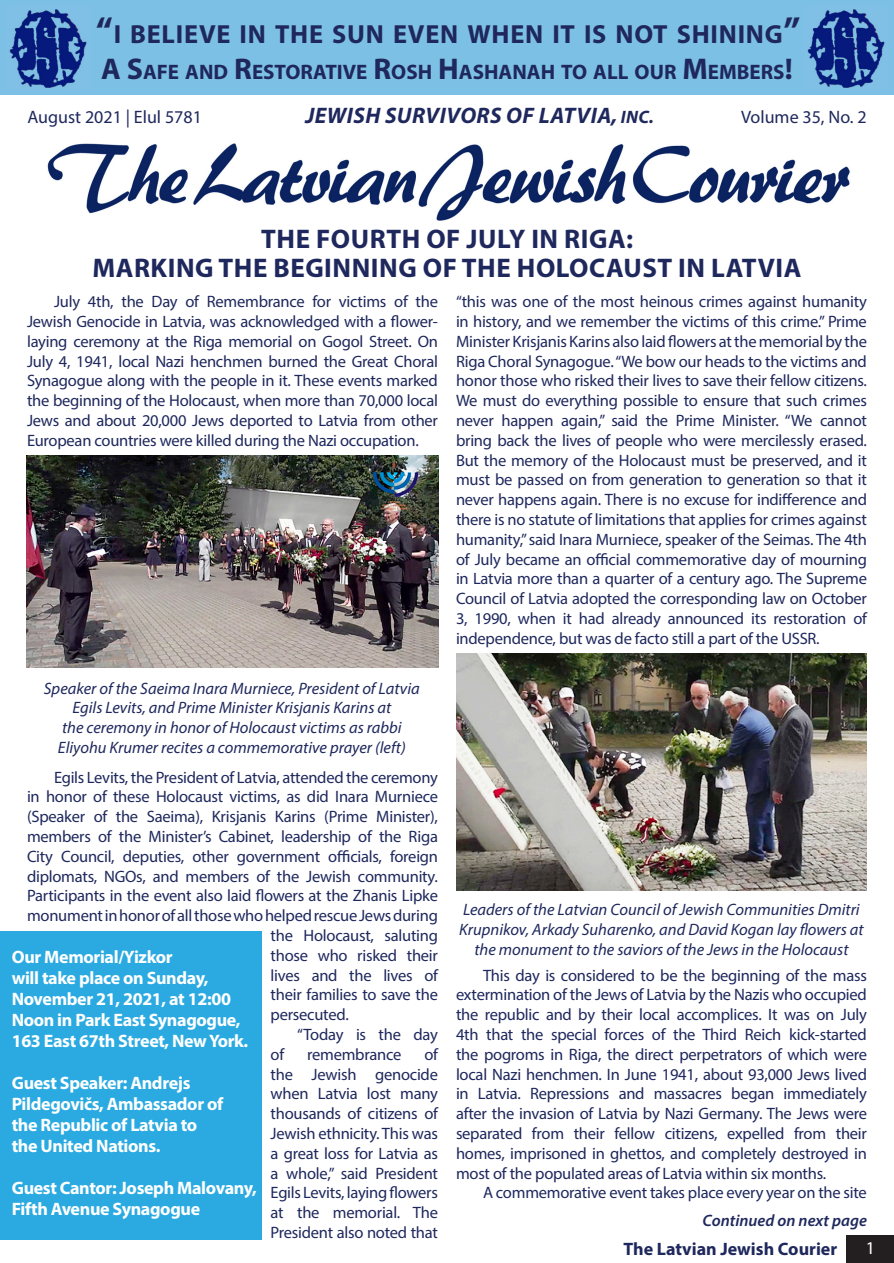
<style>
.page{position:relative;width:894px;height:1263px;background:#fff}
.page>*{position:absolute;margin:0;border:0;box-sizing:border-box;transform-origin:0 0}
.t1{font:700 27px "Myriad Pro";letter-spacing:.02em;color:#1f285d}
.title_thing{font:700 26.25px "Myriad Pro";letter-spacing:.03em;color:#1f285d}
.t2{font:italic 700 22.5px "Myriad Pro";letter-spacing:.02em;color:#1f285d}
.title_thing-2{font:700 21px "Myriad Pro";color:#1f285d}
.t3{font:700 18px "Myriad Pro";letter-spacing:-.02em;color:#fff}
.t4{font:18px "Myriad Pro";color:#1f285d}
.t5{font:700 18px "Myriad Pro";color:#1f285d}
.t6{font:18px "Myriad Pro";color:#fff}
.body{font:16.5px/19.8px "Myriad Pro";letter-spacing:-.015em;color:#1f285d;text-align:justify}
.t7{font:italic 16.5px/19.8px "Myriad Pro";color:#1f285d}
.t8{font:italic 600 16.5px "Myriad Pro";color:#1f285d}
.s1{font-size:37.5px}
.s2{font-size:30px}
.s3{font-size:18px}
</style>
<div class="page">
<div style="left:845px;top:1236px;width:48px;height:27px;background:#231f20"></div>
<img style="left:47px;top:143px;width:803px;height:78px">
<div style="left:0;top:0;width:893px;height:95px;background:#7dc0e6"></div>
<img style="left:9px;top:9px;width:78px;height:79px">
<img style="left:807px;top:9px;width:78px;height:79px">
<img style="left:26px;top:455px;width:412px;height:212px">
<img style="left:456px;top:653px;width:410px;height:237px">
<div style="left:0;top:931px;width:261px;height:308px;background:#2baae1"></div>
<p class="title_thing" style="left:96px;top:17px;width:705px"><span class="s1">“</span>I BELIEVE IN THE SUN EVEN WHEN IT IS NOT SHINING<span class="s1">”</span></p>
<p class="title_thing-2" style="left:101px;top:58px;width:692px"><span class="s2">A S</span>AFE AND <span class="s2">R</span>ESTORATIVE <span class="s2">R</span>OSH <span class="s2">H</span>ASHANAH TO ALL OUR <span class="s2">M</span>EMBERS<span class="s2">!</span></p>
<p class="t4" style="left:27px;top:105px;width:176px">August 2021 | Elul 5781</p>
<p class="t2" style="left:305px;top:100px;width:350px">JEWISH SURVIVORS OF LATVIA, <span class="s3">INC.</span></p>
<p class="t4" style="left:740px;top:105px;width:127px">Volume 35, No. 2</p>
<p class="t1" style="left:261px;top:221px;width:373px">THE FOURTH OF JULY IN RIGA:</p>
<p class="t1" style="left:92px;top:250px;width:710px">MARKING THE BEGINNING OF THE HOLOCAUST IN LATVIA</p>
<p class="body" style="left:27px;top:291px;width:412px;text-indent:27px">July 4th, the Day of Remembrance for victims of the Jewish Genocide in Latvia, was acknowledged with a flower&shy;laying ceremony at the Riga memorial on Gogol Street. On July 4, 1941, local Nazi henchmen burned the Great Choral Synagogue along with the people in it. These events marked the beginning of the Holocaust, when more than 70,000 local Jews and about 20,000 Jews deported to Latvia from other European countries were killed during the Nazi occupation.</p>
<p class="t7" style="left:44px;top:678px;width:377px">Speaker of the Saeima Inara Murniece, President of Latvia</p>
<p class="t7" style="left:72px;top:697px;width:320px">Egils Levits, and Prime Minister Krisjanis Karins at</p>
<p class="t7" style="left:62px;top:717px;width:341px">the ceremony in honor of Holocaust victims as rabbi</p>
<p class="t7" style="left:58px;top:737px;width:349px">Eliyohu Krumer recites a commemorative prayer (left)</p>
<p class="body" style="left:54px;top:767px;width:385px">Egils Levits, the President of Latvia, attended the ceremony</p>
<p class="body" style="left:27px;top:786px;width:412px">in honor of these Holocaust victims, as did Inara Murniece</p>
<p class="body" style="left:27px;top:806px;width:412px">(Speaker of the Saeima), Krisjanis Karins (Prime Minister),</p>
<p class="body" style="left:27px;top:826px;width:412px">members of the Minister’s Cabinet, leadership of the Riga</p>
<p class="body" style="left:27px;top:846px;width:412px">City Council, deputies, other government officials, foreign</p>
<p class="body" style="left:27px;top:866px;width:412px">diplomats, NGOs, and members of the Jewish community.</p>
<p class="body" style="left:27px;top:885px;width:412px">Participants in the event also laid flowers at the Zhanis Lipke</p>
<p class="body" style="left:27px;top:905px;width:412px">monument in honor of all those who helped rescue Jews during</p>
<p class="body" style="left:270px;top:925px;width:169px">the Holocaust, saluting</p>
<p class="body" style="left:270px;top:945px;width:169px">those who risked their</p>
<p class="body" style="left:270px;top:965px;width:169px">lives and the lives of</p>
<p class="body" style="left:270px;top:984px;width:169px">their families to save the</p>
<p class="body" style="left:270px;top:1004px;width:80px">persecuted.</p>
<p class="body" style="left:297px;top:1024px;width:142px">“Today is the day</p>
<p class="body" style="left:270px;top:1044px;width:15px">of</p>
<p class="body" style="left:307px;top:1044px;width:96px">remembrance</p>
<p class="t3" style="left:12px;top:945px;width:162px">Our Memorial/Yizkor</p>
<p class="t3" style="left:12px;top:966px;width:198px">will take place on Sunday,</p>
<p class="t3" style="left:12px;top:987px;width:221px">November 21, 2021, at 12:00</p>
<p class="t3" style="left:12px;top:1008px;width:230px">Noon in Park East Synagogue,</p>
<p class="t3" style="left:12px;top:1029px;width:238px">163 East 67th Street, New York.</p>
<p class="t3" style="left:12px;top:1071px;width:180px">Guest Speaker: Andrejs</p>
<p class="t3" style="left:12px;top:1092px;width:213px">Pildegovičs, Ambassador of</p>
<p class="t3" style="left:12px;top:1113px;width:187px">the Republic of Latvia to</p>
<p class="t3" style="left:12px;top:1134px;width:150px">the United Nations.</p>
<p class="t3" style="left:12px;top:1176px;width:246px">Guest Cantor: Joseph Malovany,</p>
<p class="t3" style="left:12px;top:1197px;width:190px">Fifth Avenue Synagogue</p>
<p class="body" style="left:270px;top:1044px;width:169px;text-indent:154px">of the Jewish genocide when Latvia lost many thousands of citizens of Jewish ethnicity. This was a great loss for Latvia as a whole,” said President Egils Levits, laying flowers at the memorial. The President also noted that</p>
<p class="body" style="left:456px;top:291px;width:412px">“this was one of the most heinous crimes against humanity in history, and we remember the victims of this crime.” Prime Minister Krisjanis Karins also laid flowers at the memorial by the Riga Choral Synagogue. “We bow our heads to the victims and honor those who risked their lives to save their fellow citizens.<br>We must do everything possible to ensure that such crimes never happen again,” said the Prime Minister. “We cannot bring back the lives of people who were mercilessly erased.<br>But the memory of the Holocaust must be preserved, and it must be passed on from generation to generation so that it never happens again. There is no excuse for indifference and there is no statute of limitations that applies for crimes against humanity,” said Inara Murniece, speaker of the Seimas. The 4th of July became an official commemorative day of mourning in Latvia more than a quarter of a century ago. The Supreme Council of Latvia adopted the corresponding law on October 3, 1990, when it had already announced its restoration of independence, but was de facto still a part of the USSR.</p>
<p class="t7" style="left:459px;top:899px;width:406px">Leaders of the Latvian Council of Jewish Communities Dmitri<br>Krupnikov, Arkady Suharenko, and David Kogan lay flowers at</p>
<p class="t7" style="left:474px;top:939px;width:375px">the monument to the saviors of the Jews in the Holocaust</p>
<p class="body" style="left:456px;top:965px;width:412px;text-indent:27px">This day is considered to be the beginning of the mass extermination of the Jews of Latvia by the Nazis who occupied the republic and by their local accomplices. It was on July 4th that the special forces of the Third Reich kick-started the pogroms in Riga, the direct perpetrators of which were local Nazi henchmen. In June 1941, about 93,000 Jews lived in Latvia. Repressions and massacres began immediately after the invasion of Latvia by Nazi Germany. The Jews were separated from their fellow citizens, expelled from their</p>
<p class="body" style="left:456px;top:1143px;width:412px">homes, imprisoned in ghettos, and completely destroyed in most of the populated areas of Latvia within six months.</p>
<p class="body" style="left:483px;top:1182px;width:385px">A commemorative event takes place every year on the site</p>
<p class="t8" style="left:702px;top:1209px;width:166px">Continued on next page</p>
<p class="t5" style="left:623px;top:1236px;width:215px">The Latvian Jewish Courier</p>
<p class="t6" style="left:865px;top:1236px;width:11px">1</p>
</div>
